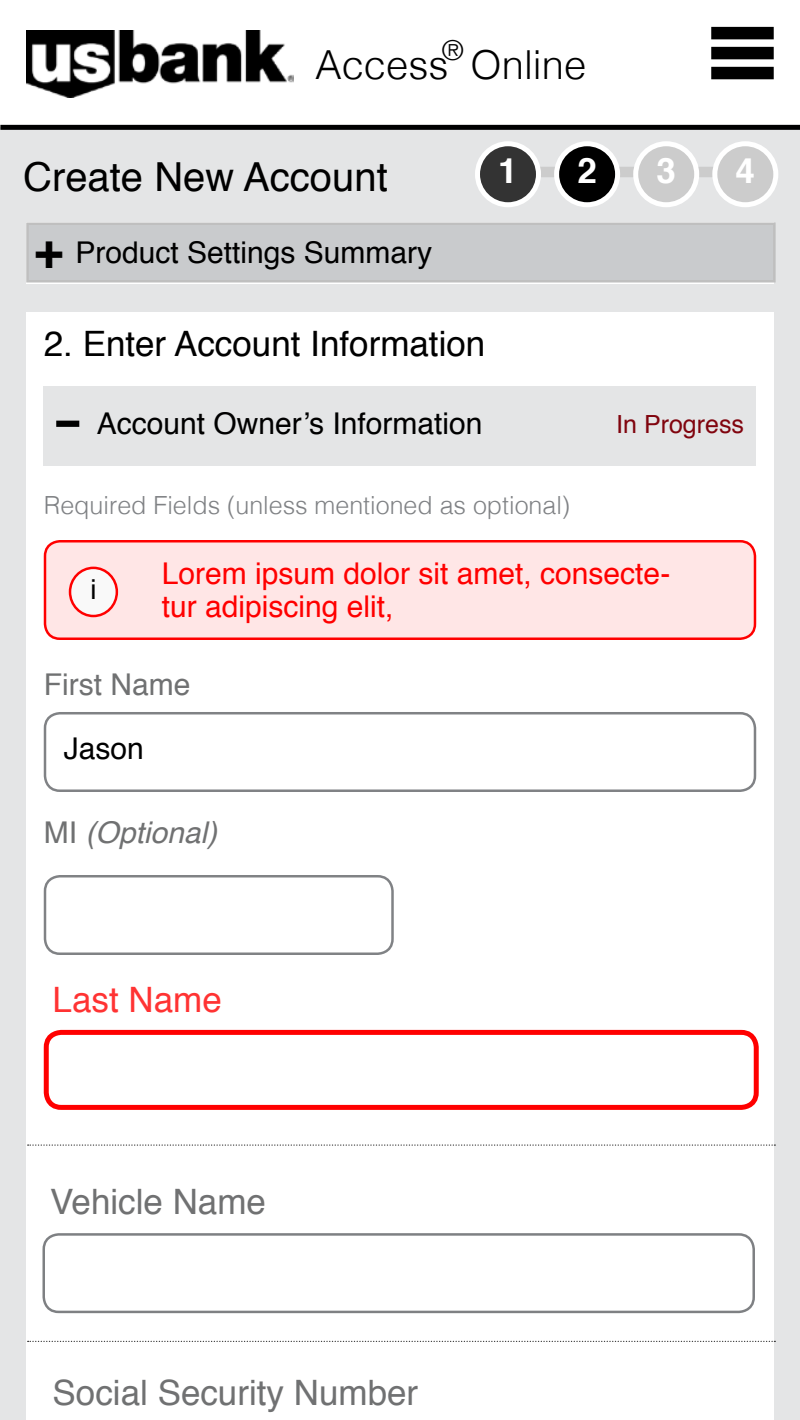
<style>
.page{position:relative;width:800px;height:1420px;background:#fff}
.page>*{position:absolute;margin:0;border:0;box-sizing:border-box;transform-origin:0 0}
.t1{font:40px "Helvetica";color:#000}
.t2{font:300 40px "Helvetica";color:#000}
.t3{font:35px "Helvetica";color:#707172}
.t4{font:35px "Helvetica";color:#000}
.t5{font:35px "Helvetica";color:#f33}
.t6{font:700 35px "Helvetica";color:#fff}
.t7{font:30px "Helvetica";color:#000}
.t8{font:30px/32.5px "Helvetica";color:#f00}
.t9{font:italic 30px "Helvetica";color:#707172}
.t10{font:30px "Helvetica";color:#707172}
.t11{font:300 27.5px "Helvetica";color:#000}
.t12{font:27.5px "Helvetica";color:#000}
.t13{font:300 25px "Helvetica";color:#808285}
.t14{font:25px "Helvetica";color:#80040e}
.s1{font-weight:700;font-size:50px}
.s2{font-style:normal}
</style>
<div class="page">
<div style="left:0;top:128px;width:800px;height:1292px;background:#e4e5e6"></div>
<img style="left:26px;top:31px;width:268px;height:67px">
<div style="left:711px;top:27px;width:63px;height:12px;background:#000"></div>
<div style="left:711px;top:47px;width:63px;height:12px;background:#000"></div>
<div style="left:711px;top:67px;width:63px;height:12px;background:#000"></div>
<div style="left:0;top:125px;width:800px;height:5px;background:#000"></div>
<div style="left:26px;top:222px;width:748px;height:1198px;background:#fff"></div>
<div style="left:26px;top:222px;width:750px;height:60px;background:#c9cbcd;border:2px solid #bfbfbf"></div>
<div style="left:502px;top:167px;width:272px;height:10px;background:#ccc;border-radius:2px"></div>
<div style="left:477px;top:144px;width:61px;height:61px;background:#333;border-radius:50%"></div>
<div style="left:475px;top:141px;width:66px;height:66px;border:5px solid #fff;border-radius:50%"></div>
<div style="left:557px;top:144px;width:61px;height:61px;background:#000;border-radius:50%"></div>
<div style="left:554px;top:141px;width:66px;height:66px;border:5px solid #fff;border-radius:50%"></div>
<div style="left:636px;top:144px;width:61px;height:61px;background:#ccc;border-radius:50%"></div>
<div style="left:633px;top:141px;width:66px;height:66px;border:5px solid #fff;border-radius:50%"></div>
<div style="left:715px;top:144px;width:61px;height:61px;background:#ccc;border-radius:50%"></div>
<div style="left:712px;top:141px;width:66px;height:66px;border:5px solid #fff;border-radius:50%"></div>
<div style="left:0;top:284px;width:789px;height:27px;background:#e4e5e6"></div>
<div style="left:44px;top:386px;width:712px;height:80px;background:#e4e5e6"></div>
<div style="left:56px;top:421px;width:23px;height:6px;background:#000"></div>
<div style="left:44px;top:712px;width:712px;height:80px;border:2px solid #808285;border-radius:15px"></div>
<div style="left:44px;top:875px;width:350px;height:80px;border:2px solid #808285;border-radius:15px"></div>
<svg style="left:28px;top:1341px;width:747px;height:1px"></svg>
<div style="left:44px;top:1030px;width:715px;height:80px;border:5px solid #f00;border-radius:15px"></div>
<svg style="left:28px;top:1144px;width:747px;height:2px"></svg>
<div style="left:45px;top:541px;width:710px;height:98px;background:#ffe6e6;border-radius:15px"></div>
<div style="left:44px;top:540px;width:712px;height:100px;border:2px solid #f00;border-radius:15px"></div>
<div style="left:70px;top:568px;width:47px;height:48px;background:#f9f9f9;border-radius:50%"></div>
<div style="left:69px;top:567px;width:49px;height:50px;border:2px solid #f00;border-radius:50%"></div>
<div style="left:42px;top:1233px;width:713px;height:80px;border:2px solid #7e8083;border-radius:15px"></div>
<p class="t11" style="left:442px;top:27px;width:24px">®</p>
<h1 class="t2" style="left:315px;top:31px;width:273px">Access Online</h1>
<h1 class="t1" style="left:23px;top:146px;width:366px">Create New Account</h1>
<p class="t6" style="left:498px;top:142px;width:21px">1</p>
<p class="t6" style="left:577px;top:142px;width:21px">2</p>
<p class="t6" style="left:656px;top:142px;width:21px">3</p>
<p class="t6" style="left:736px;top:142px;width:21px">4</p>
<p class="t7" style="left:34px;top:229px;width:400px"><span class="s1">+</span> Product Settings Summary</p>
<p class="t4" style="left:44px;top:317px;width:443px">2. Enter Account Information</p>
<p class="t7" style="left:97px;top:400px;width:387px">Account Owner’s Information</p>
<p class="t14" style="left:616px;top:404px;width:129px">In Progress</p>
<p class="t13" style="left:44px;top:484px;width:528px">Required Fields (unless mentioned as optional)</p>
<p class="t12" style="left:91px;top:569px;width:8px">i</p>
<p class="t8" style="left:162px;top:558px;width:510px">Lorem ipsum dolor sit amet, consecte&shy;tur adipiscing elit,</p>
<p class="t10" style="left:44px;top:661px;width:148px">First Name</p>
<p class="t7" style="left:64px;top:725px;width:82px">Jason</p>
<p class="t9" style="left:44px;top:808px;width:175px"><span class="s2">MI</span> (Optional)</p>
<p class="t5" style="left:53px;top:972px;width:171px">Last Name</p>
<p class="t3" style="left:50px;top:1174px;width:217px">Vehicle Name</p>
<p class="t3" style="left:53px;top:1366px;width:367px">Social Security Number</p>
</div>
